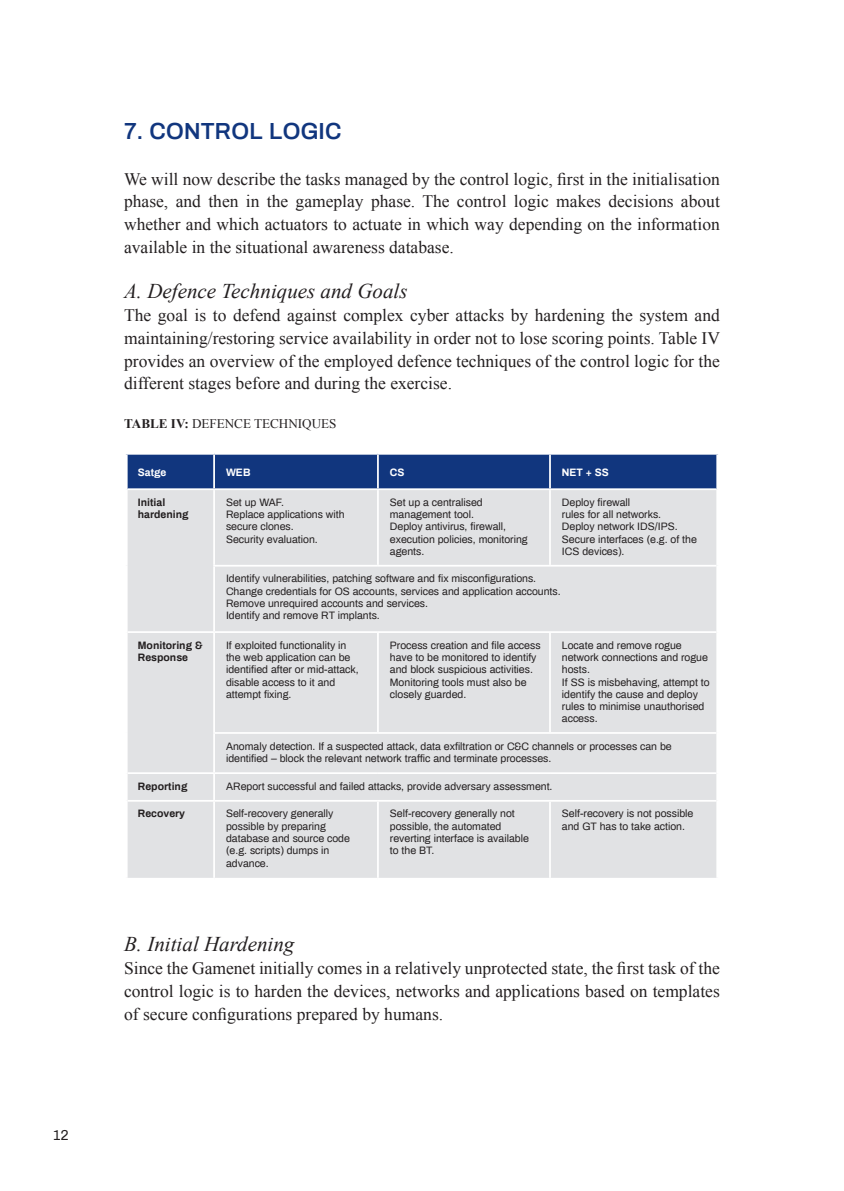
<style>
.page{position:relative;width:844px;height:1191px;background:#fff}
.page>*{position:absolute;margin:0;border:0;box-sizing:border-box;transform-origin:0 0}
.t1{font:600 22.75px "Archivo";letter-spacing:.01em;color:#11367e}
.t2{font:italic 21px "Times New Roman";color:#231f20}
.t3{font:17.5px/22.8px "Times New Roman";color:#231f20;text-align:justify}
.t4{font:14px "Archivo";color:#231f20}
.t5{font:13.12px "Times New Roman";color:#231f20}
.t6{font:10.5px/12.2px "Archivo";color:#231f20}
.t7{font:700 10.5px/12.2px "Archivo";color:#231f20}
.t8{font:700 10.5px "Archivo";color:#fff}
.s1{font-weight:700}
</style>
<div class="page">
<div style="left:128px;top:455px;width:588px;height:33px;background:#11367e"></div>
<div style="left:128px;top:490px;width:588px;height:388px;background:#e1e2e4"></div>
<hr style="left:213px;top:455px;width:2px;height:33px;background:#fff">
<hr style="left:377px;top:455px;width:2px;height:33px;background:#fff">
<hr style="left:213px;top:490px;width:2px;height:75px;background:#fff">
<hr style="left:377px;top:490px;width:2px;height:75px;background:#fff">
<hr style="left:213px;top:565px;width:165px;height:1px;background:#fff">
<hr style="left:213px;top:566px;width:2px;height:65px;background:#fff">
<hr style="left:378px;top:565px;width:172px;height:1px;background:#fff">
<hr style="left:550px;top:565px;width:166px;height:1px;background:#fff">
<hr style="left:128px;top:631px;width:86px;height:2px;background:#fff">
<hr style="left:214px;top:631px;width:164px;height:2px;background:#fff">
<hr style="left:213px;top:633px;width:2px;height:99px;background:#fff">
<hr style="left:378px;top:631px;width:172px;height:2px;background:#fff">
<hr style="left:377px;top:633px;width:2px;height:99px;background:#fff">
<hr style="left:550px;top:631px;width:166px;height:2px;background:#fff">
<hr style="left:213px;top:732px;width:165px;height:2px;background:#fff">
<hr style="left:213px;top:734px;width:2px;height:38px;background:#fff">
<hr style="left:378px;top:732px;width:172px;height:2px;background:#fff">
<hr style="left:550px;top:732px;width:166px;height:2px;background:#fff">
<hr style="left:128px;top:772px;width:86px;height:2px;background:#fff">
<hr style="left:214px;top:772px;width:164px;height:2px;background:#fff">
<hr style="left:213px;top:774px;width:2px;height:26px;background:#fff">
<hr style="left:378px;top:772px;width:172px;height:2px;background:#fff">
<hr style="left:550px;top:772px;width:166px;height:2px;background:#fff">
<hr style="left:128px;top:800px;width:86px;height:1px;background:#fff">
<hr style="left:214px;top:800px;width:164px;height:1px;background:#fff">
<hr style="left:213px;top:801px;width:2px;height:77px;background:#fff">
<hr style="left:378px;top:800px;width:172px;height:1px;background:#fff">
<hr style="left:377px;top:801px;width:2px;height:77px;background:#fff">
<hr style="left:550px;top:800px;width:166px;height:1px;background:#fff">
<svg style="left:127px;top:455px;width:1px;height:34px"></svg>
<hr style="left:549px;top:455px;width:1px;height:33px;background:#fff">
<hr style="left:549px;top:490px;width:1px;height:75px;background:#fff">
<hr style="left:549px;top:633px;width:1px;height:99px;background:#fff">
<hr style="left:549px;top:801px;width:1px;height:77px;background:#fff">
<svg style="left:126px;top:454px;width:88px;height:1px"></svg>
<svg style="left:214px;top:453px;width:164px;height:2px"></svg>
<svg style="left:378px;top:454px;width:172px;height:1px"></svg>
<svg style="left:550px;top:454px;width:168px;height:1px"></svg>
<h3 class="t4" style="left:53px;top:1126px;width:17px">12</h3>
<p class="t1" style="left:124px;top:115px;width:219px">7. CONTROL LOGIC</p>
<p class="t3" style="left:124px;top:167px;width:597px">We will now describe the tasks managed by the control logic, first in the initialisation phase, and then in the gameplay phase. The control logic makes decisions about whether and which actuators to actuate in which way depending on the information available in the situational awareness database.</p>
<p class="t2" style="left:124px;top:277px;width:285px">A. Defence Techniques and Goals</p>
<p class="t3" style="left:124px;top:304px;width:597px">The goal is to defend against complex cyber attacks by hardening the system and maintaining/restoring service availability in order not to lose scoring points. Table IV provides an overview of the employed defence techniques of the control logic for the different stages before and during the exercise.</p>
<p class="t5" style="left:124px;top:415px;width:214px"><span class="s1">TABLE IV:</span> DEFENCE TECHNIQUES</p>
<p class="t8" style="left:138px;top:465px;width:30px">Satge</p>
<p class="t8" style="left:226px;top:465px;width:26px">WEB</p>
<p class="t8" style="left:390px;top:465px;width:16px">CS</p>
<p class="t8" style="left:562px;top:465px;width:48px">NET + SS</p>
<p class="t7" style="left:138px;top:496px;width:29px">Initial</p>
<p class="t7" style="left:138px;top:508px;width:52px">hardening</p>
<p class="t6" style="left:562px;top:495px;width:70px">Deploy firewall</p>
<p class="t6" style="left:562px;top:508px;width:101px">rules for all networks.</p>
<p class="t6" style="left:562px;top:520px;width:117px">Deploy network IDS/IPS.</p>
<p class="t6" style="left:562px;top:532px;width:136px">Secure interfaces (e.g. of the<br>ICS devices).</p>
<p class="t6" style="left:390px;top:495px;width:94px">Set up a centralised management tool.</p>
<p class="t6" style="left:390px;top:520px;width:139px">Deploy antivirus, firewall, execution policies, monitoring agents.</p>
<p class="t6" style="left:226px;top:495px;width:59px">Set up WAF.</p>
<p class="t6" style="left:226px;top:508px;width:120px">Replace applications with secure clones.</p>
<p class="t6" style="left:226px;top:532px;width:93px">Security evaluation.</p>
<p class="t6" style="left:226px;top:572px;width:311px">Identify vulnerabilities, patching software and fix misconfigurations.</p>
<p class="t6" style="left:226px;top:584px;width:336px">Change credentials for OS accounts, services and application accounts.</p>
<p class="t6" style="left:226px;top:596px;width:203px">Remove unrequired accounts and services.</p>
<p class="t6" style="left:226px;top:609px;width:155px">Identify and remove RT implants.</p>
<p class="t7" style="left:138px;top:639px;width:66px">Monitoring &amp;<br>Response</p>
<p class="t6" style="left:226px;top:638px;width:134px">If exploited functionality in the web application can be identified after or mid-attack, disable access to it and attempt fixing.</p>
<p class="t6" style="left:390px;top:638px;width:152px">Process creation and file access have to be monitored to identify and block suspicious activities.<br>Monitoring tools must also be closely guarded.</p>
<p class="t6" style="left:562px;top:638px;width:147px">Locate and remove rogue network connections and rogue hosts.</p>
<p class="t6" style="left:562px;top:675px;width:149px">If SS is misbehaving, attempt to identify the cause and deploy rules to minimise unauthorised access.</p>
<p class="t6" style="left:226px;top:739px;width:447px">Anomaly detection. If a suspected attack, data exfiltration or C&amp;C channels or processes can be identified – block the relevant network traffic and terminate processes.</p>
<p class="t7" style="left:138px;top:780px;width:51px">Reporting</p>
<p class="t6" style="left:226px;top:779px;width:328px">AReport successful and failed attacks, provide adversary assessment.</p>
<p class="t7" style="left:138px;top:807px;width:49px">Recovery</p>
<p class="t6" style="left:226px;top:807px;width:125px">Self-recovery generally possible by preparing database and source code (e.g. scripts) dumps in advance.</p>
<p class="t6" style="left:390px;top:807px;width:140px">Self-recovery generally not possible, the automated reverting interface is available to the BT.</p>
<p class="t6" style="left:562px;top:807px;width:133px">Self-recovery is not possible and GT has to take action.</p>
<p class="t2" style="left:124px;top:930px;width:172px">B. Initial Hardening</p>
<p class="t3" style="left:124px;top:956px;width:597px">Since the Gamenet initially comes in a relatively unprotected state, the first task of the control logic is to harden the devices, networks and applications based on templates of secure configurations prepared by humans.</p>
</div>
